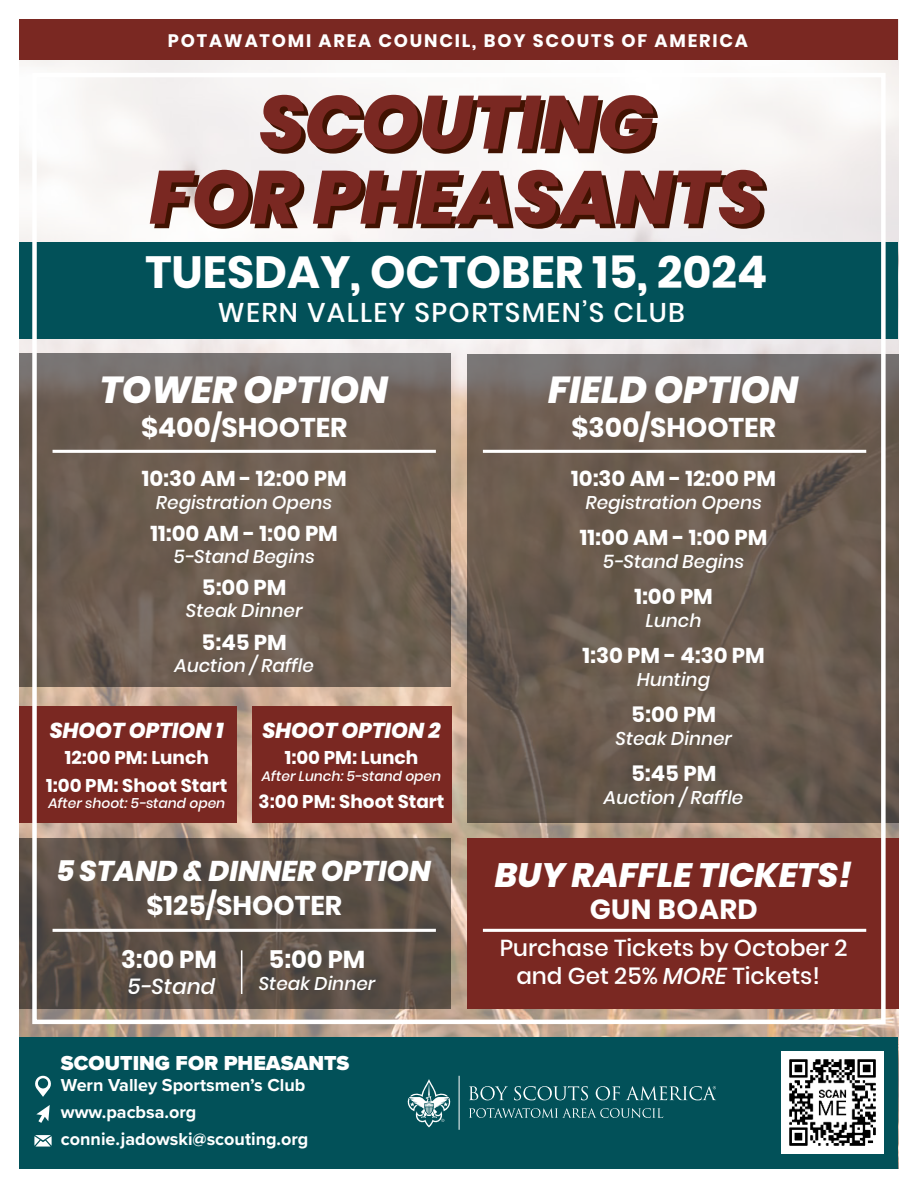
<style>
.page{position:relative;width:918px;height:1188px;background:#fff}
.page>*{position:absolute;margin:0;border:0;box-sizing:border-box;transform-origin:0 0}
.t1{font:italic 800 75px/75px "Poppins";color:#401201;text-align:center}
.t2{font:700 45px "Poppins";color:#fff}
.t3{font:italic 800 37.5px "Poppins";color:#fff}
.t4{font:italic 800 33.75px "Poppins";color:#fff}
.t5{font:italic 800 28.5px "Poppins";color:#fff}
.t6{font:700 27.6px "Poppins";letter-spacing:.015em;color:#fff}
.t7{font:700 27px "Poppins";color:#fff}
.t8{font:500 27px "Poppins";letter-spacing:.05em;color:#fff}
.t9{font:700 24.6px "Poppins";color:#fff}
.t10{font:500 23.1px/27.6px "Poppins";color:#fff;text-align:center}
.t11{font:700 21.45px "Poppins";color:#fff}
.t12{font:italic 800 21.45px "Poppins";color:#fff}
.t13{font:italic 500 21.45px "Poppins";color:#fff}
.t14{font:900 21px "Proxima Nova";color:#fff}
.t15{font:italic 500 18.45px "Poppins";color:#fff}
.t16{font:700 18.45px/27.6px "Poppins";color:#fff;text-align:center}
.t17{font:700 18px/27px "Proxima Nova";color:#fff}
.t18{font:700 18px "Poppins";letter-spacing:.1em;color:#fff}
.t19{font:italic 500 13.8px "Poppins";color:#fff}
.s1{font-style:italic}
</style>
<div class="page">
<img style="left:20px;top:60px;width:878px;height:977px">
<div style="left:20px;top:242px;width:878px;height:97px;background:#025159"></div>
<svg style="left:20px;top:354px;width:431px;height:333px;background:#6d5f54"></svg>
<svg style="left:467px;top:354px;width:431px;height:469px;background:#6a5c50"></svg>
<svg style="left:20px;top:838px;width:431px;height:171px;background:#5c5047"></svg>
<div style="left:467px;top:838px;width:431px;height:171px;background:#7a2822"></div>
<div style="left:20px;top:707px;width:217px;height:116px;background:#7a2822"></div>
<div style="left:252px;top:707px;width:199px;height:116px;background:#7a2822"></div>
<hr style="left:241px;top:950px;width:1px;height:44px;background:#fff">
<hr style="left:53px;top:450px;width:383px;height:3px;background:#fff">
<hr style="left:53px;top:929px;width:383px;height:3px;background:#fff">
<hr style="left:483px;top:929px;width:383px;height:3px;background:#fff">
<hr style="left:483px;top:450px;width:383px;height:3px;background:#fff">
<div style="left:19px;top:20px;width:879px;height:40px;background:#7a2822"></div>
<div style="left:32px;top:73px;width:854px;height:951px;border:5px solid #fff"></div>
<div style="left:19px;top:1037px;width:879px;height:131px;background:#025159"></div>
<svg style="left:35px;top:1076px;width:16px;height:21px"></svg>
<svg style="left:36px;top:1105px;width:14px;height:18px"></svg>
<svg style="left:34px;top:1135px;width:18px;height:12px"></svg>
<svg style="left:407px;top:1079px;width:44px;height:48px"></svg>
<svg style="left:469px;top:1108px;width:194px;height:10px"></svg>
<svg style="left:469px;top:1086px;width:39px;height:14px"></svg>
<svg style="left:514px;top:1086px;width:74px;height:14px"></svg>
<svg style="left:596px;top:1086px;width:24px;height:14px"></svg>
<svg style="left:626px;top:1086px;width:90px;height:14px"></svg>
<hr style="left:459px;top:1076px;width:1px;height:54px;background:#fff">
<img style="left:782px;top:1052px;width:101px;height:101px">
<p class="t18" style="left:168px;top:29px;width:582px">POTAWATOMI AREA COUNCIL, BOY SCOUTS OF AMERICA</p>
<h1 class="t1" style="left:155px;top:89px;width:615px">SCOUTING<br>FOR PHEASANTS</h1>
<h2 class="t2" style="left:145px;top:244px;width:623px">TUESDAY, OCTOBER 15, 2024</h2>
<h3 class="t8" style="left:218px;top:295px;width:469px">WERN VALLEY SPORTSMEN’S CLUB</h3>
<h3 class="t3" style="left:100px;top:365px;width:290px">TOWER OPTION</h3>
<h3 class="t7" style="left:141px;top:410px;width:208px">$400/SHOOTER</h3>
<p class="t11" style="left:142px;top:465px;width:207px">10:30 AM - 12:00 PM</p>
<p class="t15" style="left:156px;top:491px;width:177px">Registration Opens</p>
<p class="t11" style="left:150px;top:520px;width:189px">11:00 AM - 1:00 PM</p>
<p class="t15" style="left:174px;top:546px;width:142px">5-Stand Begins</p>
<p class="t11" style="left:202px;top:574px;width:86px">5:00 PM</p>
<p class="t15" style="left:186px;top:600px;width:118px">Steak Dinner</p>
<p class="t11" style="left:202px;top:628px;width:87px">5:45 PM</p>
<p class="t15" style="left:174px;top:654px;width:141px">Auction / Raffle</p>
<p class="t12" style="left:50px;top:716px;width:176px">SHOOT OPTION 1</p>
<p class="t16" style="left:46px;top:743px;width:183px">12:00 PM: Lunch<br>1:00 PM: Shoot Start</p>
<p class="t19" style="left:48px;top:795px;width:178px">After shoot: 5-stand open</p>
<p class="t12" style="left:262px;top:716px;width:180px">SHOOT OPTION 2</p>
<p class="t16" style="left:285px;top:743px;width:135px">1:00 PM: Lunch</p>
<p class="t19" style="left:262px;top:768px;width:181px">After Lunch: 5-stand open</p>
<p class="t16" style="left:259px;top:787px;width:187px">3:00 PM: Shoot Start</p>
<h3 class="t5" style="left:57px;top:852px;width:375px">5 STAND &amp; DINNER OPTION</h3>
<h3 class="t7" style="left:146px;top:888px;width:197px">$125/SHOOTER</h3>
<h3 class="t9" style="left:121px;top:944px;width:97px">3:00 PM</h3>
<p class="t13" style="left:128px;top:974px;width:89px">5-Stand</p>
<h3 class="t9" style="left:269px;top:944px;width:98px">5:00 PM</h3>
<p class="t15" style="left:259px;top:973px;width:118px">Steak Dinner</p>
<p class="t14" style="left:61px;top:1054px;width:290px">SCOUTING FOR PHEASANTS</p>
<p class="t17" style="left:61px;top:1073px;width:249px">Wern Valley Sportsmen’s Club www.pacbsa.org connie.jadowski@scouting.org</p>
<h3 class="t3" style="left:548px;top:365px;width:252px">FIELD OPTION</h3>
<h3 class="t7" style="left:571px;top:410px;width:206px">$300/SHOOTER</h3>
<p class="t11" style="left:571px;top:465px;width:207px">10:30 AM - 12:00 PM</p>
<p class="t15" style="left:586px;top:491px;width:177px">Registration Opens</p>
<p class="t11" style="left:580px;top:524px;width:189px">11:00 AM - 1:00 PM</p>
<p class="t15" style="left:603px;top:550px;width:142px">5-Stand Begins</p>
<p class="t11" style="left:634px;top:583px;width:80px">1:00 PM</p>
<p class="t15" style="left:646px;top:609px;width:57px">Lunch</p>
<p class="t11" style="left:582px;top:642px;width:184px">1:30 PM - 4:30 PM</p>
<p class="t15" style="left:637px;top:668px;width:74px">Hunting</p>
<p class="t11" style="left:631px;top:701px;width:86px">5:00 PM</p>
<p class="t15" style="left:615px;top:727px;width:118px">Steak Dinner</p>
<p class="t11" style="left:631px;top:760px;width:87px">5:45 PM</p>
<p class="t15" style="left:604px;top:786px;width:141px">Auction / Raffle</p>
<h3 class="t4" style="left:495px;top:853px;width:359px">BUY RAFFLE TICKETS!</h3>
<h3 class="t6" style="left:590px;top:891px;width:169px">GUN BOARD</h3>
<p class="t10" style="left:500px;top:934px;width:349px">Purchase Tickets by October 2 and Get 25% <span class="s1">MORE</span> Tickets!</p>
</div>
